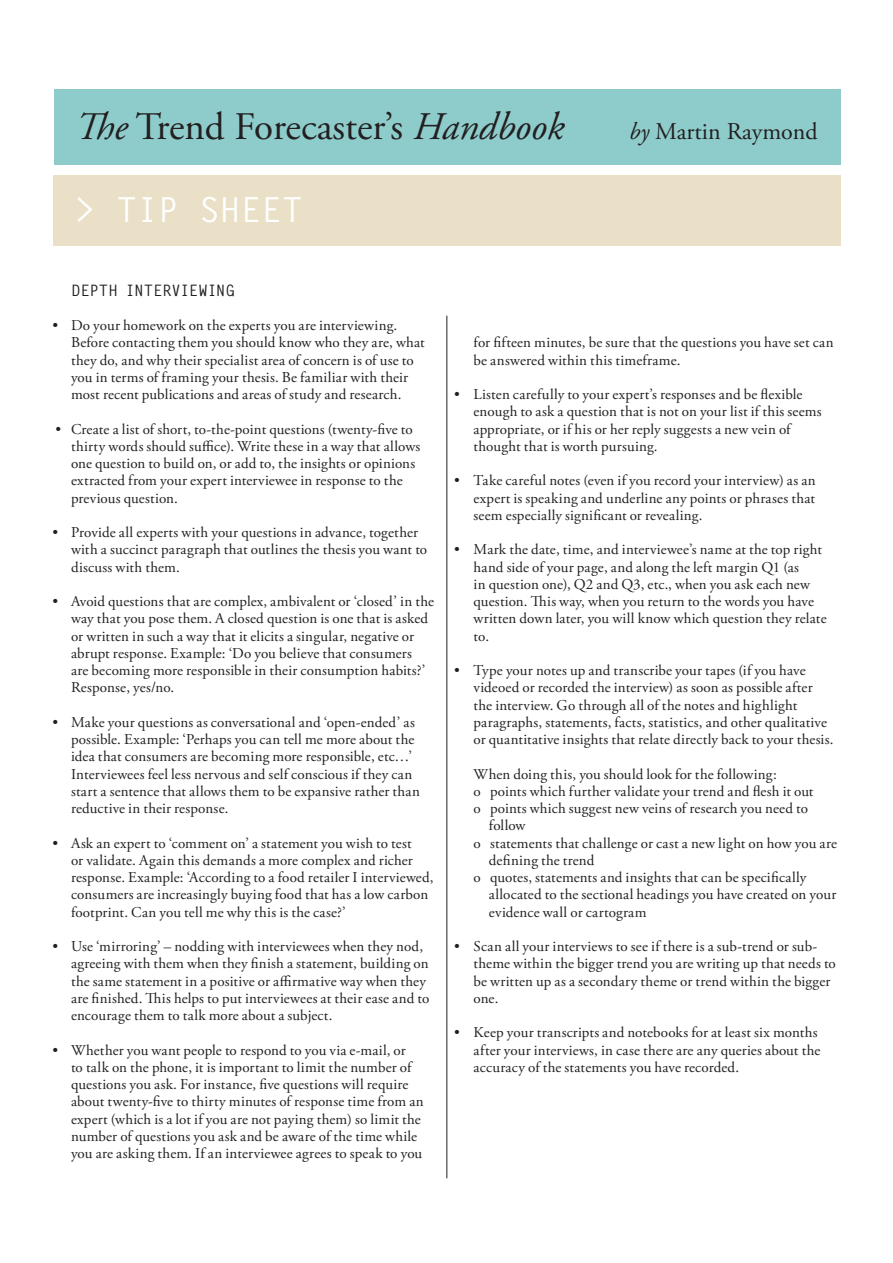
<style>
.page{position:relative;width:893px;height:1263px;background:#fff}
.page>*{position:absolute;margin:0;border:0;box-sizing:border-box;transform-origin:0 0}
._00_01_Chapter_Head{font:39px "Adobe Garamond Pro";color:#231f20}
.Chapter_Head{font:700 34.5px "Letter Gothic Std";color:#fff}
._00_01_Chapter_Head-2{font:24px "Adobe Garamond Pro";color:#231f20}
.New_heading{font:700 15.75px "Letter Gothic Std";letter-spacing:-.015em;color:#231f20}
.Body_Text{font:15px/17.2px "Adobe Garamond Pro";letter-spacing:.01em;color:#231f20}
.s1{font-style:italic}
</style>
<div class="page">
<hr style="left:446px;top:316px;width:1px;height:862px;background:#231f20">
<div style="left:54px;top:175px;width:787px;height:70px;background:#eae0c7"></div>
<div style="left:54px;top:89px;width:787px;height:75px;background:#8ecccb"></div>
<p class="_00_01_Chapter_Head" style="left:75px;top:103px;width:490px"><span class="s1">The</span> Trend Forecaster’s <span class="s1">Handbook</span></p>
<p class="_00_01_Chapter_Head-2" style="left:629px;top:117px;width:190px"><span class="s1">by</span> Martin Raymond</p>
<p class="Chapter_Head" style="left:75px;top:188px;width:229px">&gt; TIP SHEET</p>
<p class="Body_Text" style="left:52px;top:317px;width:7px">•</p>
<p class="Body_Text" style="left:55px;top:421px;width:7px">•</p>
<p class="Body_Text" style="left:52px;top:524px;width:7px">•</p>
<p class="Body_Text" style="left:52px;top:593px;width:7px">•</p>
<p class="Body_Text" style="left:52px;top:714px;width:7px">•</p>
<p class="Body_Text" style="left:52px;top:835px;width:7px">•</p>
<p class="Body_Text" style="left:52px;top:938px;width:7px">•</p>
<p class="Body_Text" style="left:52px;top:1042px;width:7px">•</p>
<p class="New_heading" style="left:71px;top:280px;width:165px">DEPTH INTERVIEWING</p>
<p class="Body_Text" style="left:71px;top:317px;width:355px">Do your homework on the experts you are interviewing.<br>Before contacting them you should know who they are, what they do, and why their specialist area of concern is of use to you in terms of framing your thesis. Be familiar with their most recent publications and areas of study and research.</p>
<p class="Body_Text" style="left:71px;top:421px;width:351px">Create a list of short, to-the-point questions (twenty-five to thirty words should suffice). Write these in a way that allows one question to build on, or add to, the insights or opinions extracted from your expert interviewee in response to the previous question.</p>
<p class="Body_Text" style="left:71px;top:524px;width:358px">Provide all experts with your questions in advance, together with a succinct paragraph that outlines the thesis you want to discuss with them.</p>
<p class="Body_Text" style="left:71px;top:593px;width:364px">Avoid questions that are complex, ambivalent or ‘closed’ in the way that you pose them. A closed question is one that is asked or written in such a way that it elicits a singular, negative or abrupt response. Example: ‘Do you believe that consumers<br>are becoming more responsible in their consumption habits?’ Response, yes/no.</p>
<p class="Body_Text" style="left:71px;top:714px;width:350px">Make your questions as conversational and ‘open-ended’ as possible. Example: ‘Perhaps you can tell me more about the idea that consumers are becoming more responsible, etc…’ Interviewees feel less nervous and self conscious if they can start a sentence that allows them to be expansive rather than reductive in their response.</p>
<p class="Body_Text" style="left:71px;top:835px;width:364px">Ask an expert to ‘comment on’ a statement you wish to test<br>or validate. Again this demands a more complex and richer response. Example: ‘According to a food retailer I interviewed, consumers are increasingly buying food that has a low carbon footprint. Can you tell me why this is the case?’</p>
<p class="Body_Text" style="left:71px;top:938px;width:360px">Use ‘mirroring’ – nodding with interviewees when they nod, agreeing with them when they finish a statement, building on the same statement in a positive or affirmative way when they are finished. This helps to put interviewees at their ease and to encourage them to talk more about a subject.</p>
<p class="Body_Text" style="left:71px;top:1042px;width:354px">Whether you want people to respond to you via e-mail, or<br>to talk on the phone, it is important to limit the number of questions you ask. For instance, five questions will require about twenty-five to thirty minutes of response time from an expert (which is a lot if you are not paying them) so limit the number of questions you ask and be aware of the time while you are asking them. If an interviewee agrees to speak to you</p>
<p class="Body_Text" style="left:454px;top:386px;width:7px">•</p>
<p class="Body_Text" style="left:454px;top:472px;width:7px">•</p>
<p class="Body_Text" style="left:454px;top:541px;width:7px">•</p>
<p class="Body_Text" style="left:454px;top:662px;width:7px">•</p>
<p class="Body_Text" style="left:454px;top:938px;width:7px">•</p>
<p class="Body_Text" style="left:454px;top:1024px;width:7px">•</p>
<p class="Body_Text" style="left:474px;top:334px;width:362px">for fifteen minutes, be sure that the questions you have set can be answered within this timeframe.</p>
<p class="Body_Text" style="left:474px;top:386px;width:350px">Listen carefully to your expert’s responses and be flexible enough to ask a question that is not on your list if this seems appropriate, or if his or her reply suggests a new vein of thought that is worth pursuing.</p>
<p class="Body_Text" style="left:474px;top:472px;width:344px;text-align:justify">Take careful notes (even if you record your interview) as an expert is speaking and underline any points or phrases that seem especially significant or revealing.</p>
<p class="Body_Text" style="left:474px;top:541px;width:354px">Mark the date, time, and interviewee’s name at the top right hand side of your page, and along the left margin Q1 (as<br>in question one), Q2 and Q3, etc., when you ask each new question. This way, when you return to the words you have written down later, you will know which question they relate to.</p>
<p class="Body_Text" style="left:474px;top:662px;width:361px">Type your notes up and transcribe your tapes (if you have videoed or recorded the interview) as soon as possible after the interview. Go through all of the notes and highlight paragraphs, statements, facts, statistics, and other qualitative or quantitative insights that relate directly back to your thesis.</p>
<p class="Body_Text" style="left:474px;top:766px;width:305px">When doing this, you should look for the following:</p>
<p class="Body_Text" style="left:474px;top:783px;width:341px">o points which further validate your trend and flesh it out</p>
<p class="Body_Text" style="left:489px;top:800px;width:321px;text-indent:-15px">o points which suggest new veins of research you need to follow</p>
<p class="Body_Text" style="left:489px;top:835px;width:350px;text-indent:-15px">o statements that challenge or cast a new light on how you are defining the trend</p>
<p class="Body_Text" style="left:489px;top:869px;width:349px;text-indent:-15px">o quotes, statements and insights that can be specifically allocated to the sectional headings you have created on your evidence wall or cartogram</p>
<p class="Body_Text" style="left:474px;top:938px;width:364px">Scan all your interviews to see if there is a sub-trend or sub&shy;theme within the bigger trend you are writing up that needs to be written up as a secondary theme or trend within the bigger one.</p>
<p class="Body_Text" style="left:474px;top:1024px;width:348px">Keep your transcripts and notebooks for at least six months after your interviews, in case there are any queries about the accuracy of the statements you have recorded.</p>
</div>
